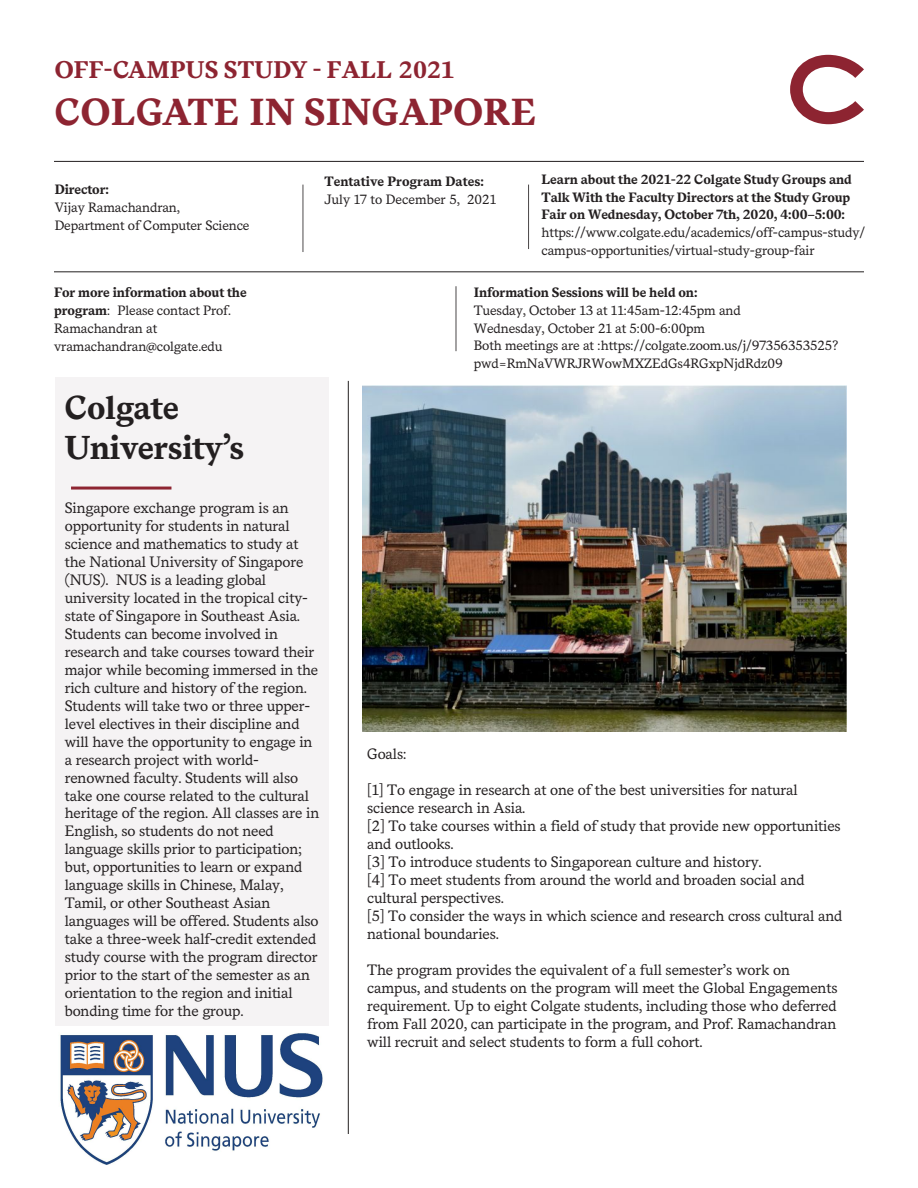
<style>
.page{position:relative;width:918px;height:1188px;background:#fff}
.page>*{position:absolute;margin:0;border:0;box-sizing:border-box;transform-origin:0 0}
.t1{font:700 37.5px "Messina Serif";letter-spacing:.01em;color:#8d2431}
.t2{font:700 33px/40.8px "Messina Serif";letter-spacing:-.01em;color:#231f20}
.t3{font:700 24px "Messina Serif";letter-spacing:.01em;color:#8d2431}
.t4{font:15px/18px "Messina Serif";letter-spacing:-.01em;color:#231f20}
.t5{font:13.5px/17.9px "Messina Serif";letter-spacing:-.01em;color:#231f20}
.t6{font:700 13.5px/17.5px "Messina Serif";letter-spacing:-.01em;color:#231f20}
.s1{font-weight:700}
.s2{font-weight:400}
</style>
<div class="page">
<hr style="left:54px;top:161px;width:810px;height:1px;background:#231f20">
<hr style="left:54px;top:272px;width:810px;height:1px;background:#231f20">
<svg style="left:790px;top:55px;width:74px;height:69px"></svg>
<img style="left:362px;top:385px;width:484px;height:347px">
<hr style="left:303px;top:185px;width:1px;height:67px;background:#231f20">
<hr style="left:528px;top:185px;width:1px;height:64px;background:#231f20">
<hr style="left:456px;top:286px;width:1px;height:65px;background:#231f20">
<hr style="left:348px;top:381px;width:1px;height:753px;background:#231f20">
<div style="left:55px;top:378px;width:274px;height:648px;background:#f5f3f4"></div>
<hr style="left:71px;top:487px;width:100px;height:3px;background:#8d2431">
<img style="left:60px;top:1033px;width:263px;height:132px">
<p class="t3" style="left:55px;top:55px;width:401px">OFF-CAMPUS STUDY - FALL 2021</p>
<p class="t1" style="left:55px;top:90px;width:484px">COLGATE IN SINGAPORE</p>
<p class="t5" style="left:55px;top:180px;width:196px"><span class="s1">Director:<br></span>Vijay Ramachandran,<br>Department of Computer Science</p>
<p class="t6" style="left:324px;top:173px;width:173px;line-height:18px">Tentative Program Dates:<br><span class="s2">July 17 to December 5, 2021</span></p>
<p class="t6" style="left:542px;top:172px;width:325px">Learn about the 2021-22 Colgate Study Groups and Talk With the Faculty Directors at the Study Group Fair on Wednesday, October 7th, 2020, 4:00–5:00: <span class="s2">https://www.colgate.edu/academics/off-campus-study/ campus-opportunities/virtual-study-group-fair</span></p>
<p class="t5" style="left:54px;top:284px;width:194px"><span class="s1">For more information about the program</span>: Please contact Prof.<br>Ramachandran at vramachandran@colgate.edu</p>
<p class="t2" style="left:65px;top:389px;width:181px">Colgate<br>University’s</p>
<p class="t4" style="left:65px;top:499px;width:256px">Singapore exchange program is an opportunity for students in natural science and mathematics to study at the National University of Singapore (NUS). NUS is a leading global university located in the tropical city&shy;state of Singapore in Southeast Asia.<br>Students can become involved in research and take courses toward their major while becoming immersed in the rich culture and history of the region.<br>Students will take two or three upper&shy;level electives in their discipline and will have the opportunity to engage in a research project with world&shy;renowned faculty. Students will also take one course related to the cultural heritage of the region. All classes are in English, so students do not need language skills prior to participation; but, opportunities to learn or expand language skills in Chinese, Malay, Tamil, or other Southeast Asian languages will be offered. Students also take a three-week half-credit extended study course with the program director prior to the start of the semester as an orientation to the region and initial bonding time for the group.</p>
<p class="t5" style="left:474px;top:284px;width:366px"><span class="s1">Information Sessions will be held on:<br></span>Tuesday, October 13 at 11:45am-12:45pm and<br>Wednesday, October 21 at 5:00-6:00pm<br>Both meetings are at :https://colgate.zoom.us/j/97356353525? pwd=RmNaVWRJRWowMXZEdGs4RGxpNjdRdz09</p>
<p class="t4" style="left:367px;top:744px;width:41px">Goals:</p>
<p class="t4" style="left:367px;top:780px;width:477px">[1] To engage in research at one of the best universities for natural science research in Asia.<br>[2] To take courses within a field of study that provide new opportunities and outlooks.<br>[3] To introduce students to Singaporean culture and history.<br>[4] To meet students from around the world and broaden social and cultural perspectives.<br>[5] To consider the ways in which science and research cross cultural and national boundaries.</p>
<p class="t4" style="left:367px;top:960px;width:472px">The program provides the equivalent of a full semester’s work on campus, and students on the program will meet the Global Engagements requirement. Up to eight Colgate students, including those who deferred from Fall 2020, can participate in the program, and Prof. Ramachandran will recruit and select students to form a full cohort.</p>
</div>
